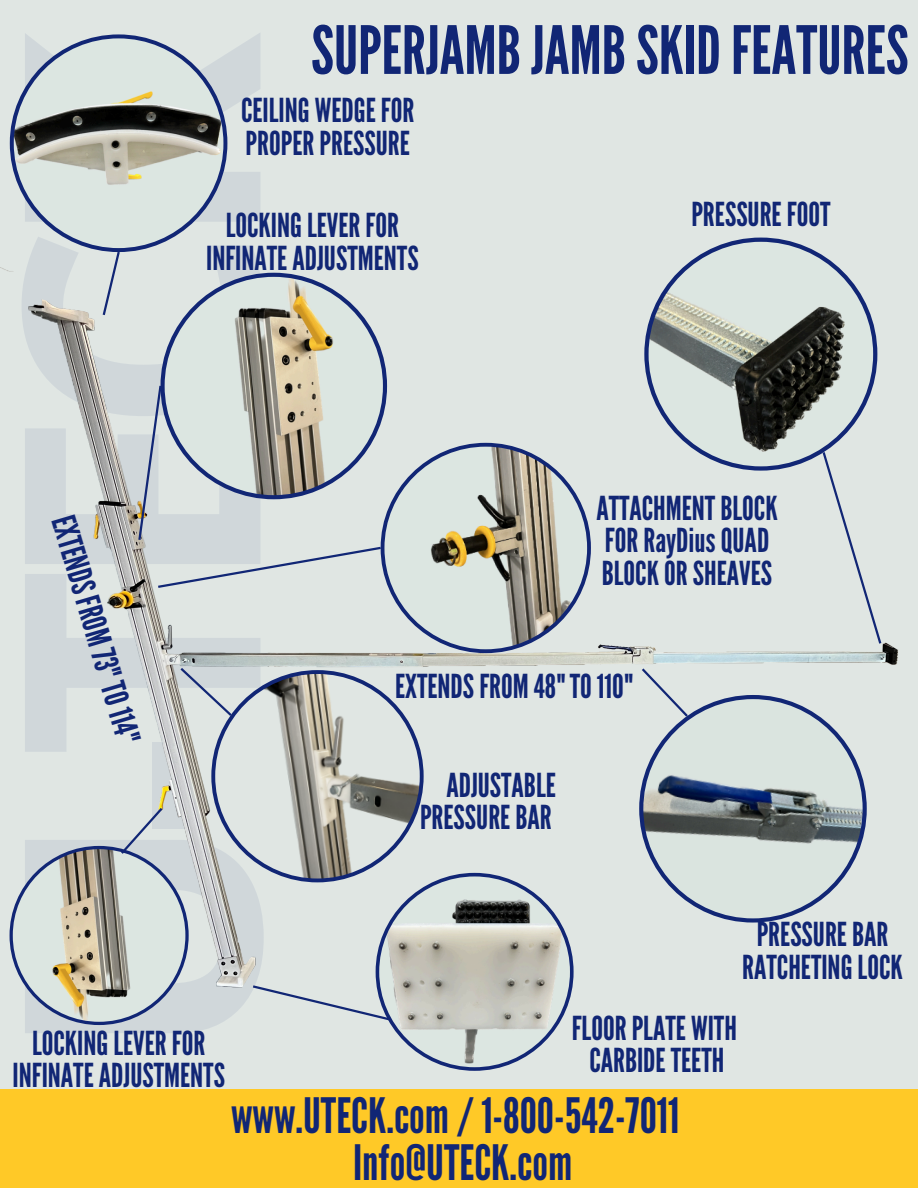
<style>
.page{position:relative;width:918px;height:1188px;background:#e0e6e3}
.page>*{position:absolute;margin:0;border:0;box-sizing:border-box;transform-origin:0 0}
.t1{font:66.3px "League Gothic";color:#112675}
.t2{font:48.6px/47.2px "League Gothic";color:#112675;text-align:center}
.t3{font:33px/32.7px "League Gothic";color:#112675;text-align:center}
</style>
<div class="page">
<div style="left:0;top:1089px;width:918px;height:99px;background:#ffc927"></div>
<img style="left:0;top:267px;width:898px;height:721px">
<svg style="left:10px;top:34px;width:217px;height:218px"></svg>
<svg style="left:161px;top:273px;width:226px;height:170px"></svg>
<svg style="left:381px;top:443px;width:210px;height:210px"></svg>
<svg style="left:644px;top:238px;width:233px;height:233px"></svg>
<svg style="left:639px;top:695px;width:228px;height:228px"></svg>
<svg style="left:211px;top:670px;width:213px;height:212px"></svg>
<svg style="left:101px;top:249px;width:20px;height:69px"></svg>
<svg style="left:821px;top:450px;width:62px;height:196px"></svg>
<svg style="left:639px;top:666px;width:51px;height:53px"></svg>
<svg style="left:178px;top:666px;width:56px;height:52px"></svg>
<svg style="left:137px;top:383px;width:246px;height:206px"></svg>
<svg style="left:250px;top:873px;width:324px;height:198px"></svg>
<svg style="left:10px;top:805px;width:179px;height:220px"></svg>
<h4 class="t1" style="left:311px;top:12px;width:599px">SUPERJAMBJAMBSKIDFEATURES</h4>
<p class="t3" style="left:241px;top:95px;width:175px;text-align:left">CEILING WEDGE FOR<br>PROPERPRESSURE</p>
<p class="t3" style="left:206px;top:210px;width:214px">LOCKINGLEVERFOR<br>INFINATEADJUSTMENTS</p>
<p class="t3" style="left:691px;top:199px;width:141px">PRESSURE FOOT</p>
<p class="t3" style="left:79px;top:512px;width:237px;rotate:74deg">EXTENDSFROM 73"TO114"</p>
<p class="t3" style="left:596px;top:492px;width:183px;text-align:left">ATTACHMENTBLOCK<br>FORRayDiusQUAD<br>BLOCKORSHEAVES</p>
<p class="t3" style="left:395px;top:671px;width:239px">EXTENDSFROM 48"TO110"</p>
<p class="t3" style="left:420px;top:769px;width:137px;text-align:right">ADJUSTABLE<br>PRESSUREBAR</p>
<p class="t3" style="left:742px;top:919px;width:162px">PRESSUREBAR<br>RATCHETINGLOCK</p>
<h4 class="t3" style="left:13px;top:1027px;width:214px">LOCKINGLEVERFOR<br>INFINATEADJUSTMENTS</h4>
<p class="t3" style="left:572px;top:1012px;width:167px">FLOORPLATE WITH<br>CARBIDETEETH</p>
<h4 class="t2" style="left:231px;top:1093px;width:450px">www.UTECK.com /1-800-542-7011<br>Info@UTECK.com</h4>
</div>
